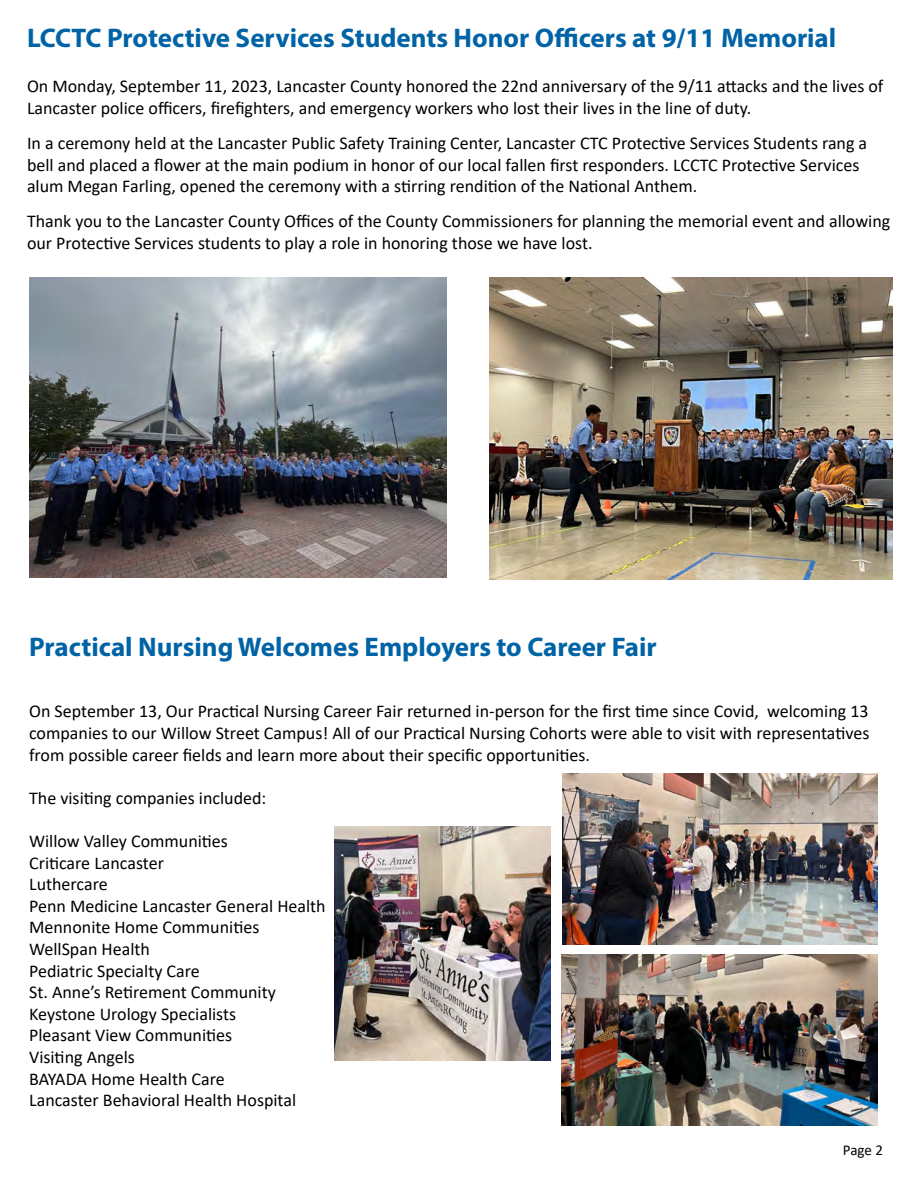
<style>
.page{position:relative;width:918px;height:1188px;background:#fff}
.page>*{position:absolute;margin:0;border:0;box-sizing:border-box;transform-origin:0 0}
.t1{font:700 27px "Myriad Pro";color:#0063a5}
.t2{font:18px/21.6px "Calibri";color:#000}
.t3{font:15px "Calibri";color:#000}
</style>
<div class="page">
<img style="left:562px;top:955px;width:316px;height:171px">
<img style="left:562px;top:773px;width:316px;height:171px">
<img style="left:335px;top:827px;width:216px;height:234px">
<img style="left:29px;top:278px;width:418px;height:299px">
<img style="left:489px;top:278px;width:403px;height:301px">
<h1 class="t1" style="left:27px;top:21px;width:811px">LCCTC Protective Services Students Honor Officers at 9/11 Memorial</h1>
<p class="t2" style="left:27px;top:75px;width:858px">On Monday, September 11, 2023, Lancaster County honored the 22nd anniversary of the 9/11 attacks and the lives of<br>Lancaster police officers, firefighters, and emergency workers who lost their lives in the line of duty.</p>
<p class="t2" style="left:27px;top:132px;width:842px">In a ceremony held at the Lancaster Public Safety Training Center, Lancaster CTC Protective Services Students rang a bell and placed a flower at the main podium in honor of our local fallen first responders. LCCTC Protective Services alum Megan Farling, opened the ceremony with a stirring rendition of the National Anthem.</p>
<p class="t2" style="left:27px;top:210px;width:865px">Thank you to the Lancaster County Offices of the County Commissioners for planning the memorial event and allowing our Protective Services students to play a role in honoring those we have lost.</p>
<h1 class="t1" style="left:29px;top:629px;width:629px">Practical Nursing Welcomes Employers to Career Fair</h1>
<p class="t2" style="left:29px;top:700px;width:842px;text-align:justify">On September 13, Our Practical Nursing Career Fair returned in-person for the first time since Covid, welcoming 13 companies to our Willow Street Campus! All of our Practical Nursing Cohorts were able to visit with representatives from possible career fields and learn more about their specific opportunities.</p>
<p class="t2" style="left:29px;top:787px;width:239px">The visiting companies included:</p>
<p class="t2" style="left:29px;top:830px;width:298px">Willow Valley Communities<br>Criticare Lancaster<br>Luthercare<br>Penn Medicine Lancaster General Health<br>Mennonite Home Communities<br>WellSpan Health<br>Pediatric Specialty Care<br>St. Anne’s Retirement Community<br>Keystone Urology Specialists<br>Pleasant View Communities<br>Visiting Angels<br>BAYADA Home Health Care<br>Lancaster Behavioral Health Hospital</p>
<p class="t3" style="left:843px;top:1140px;width:42px">Page 2</p>
</div>
